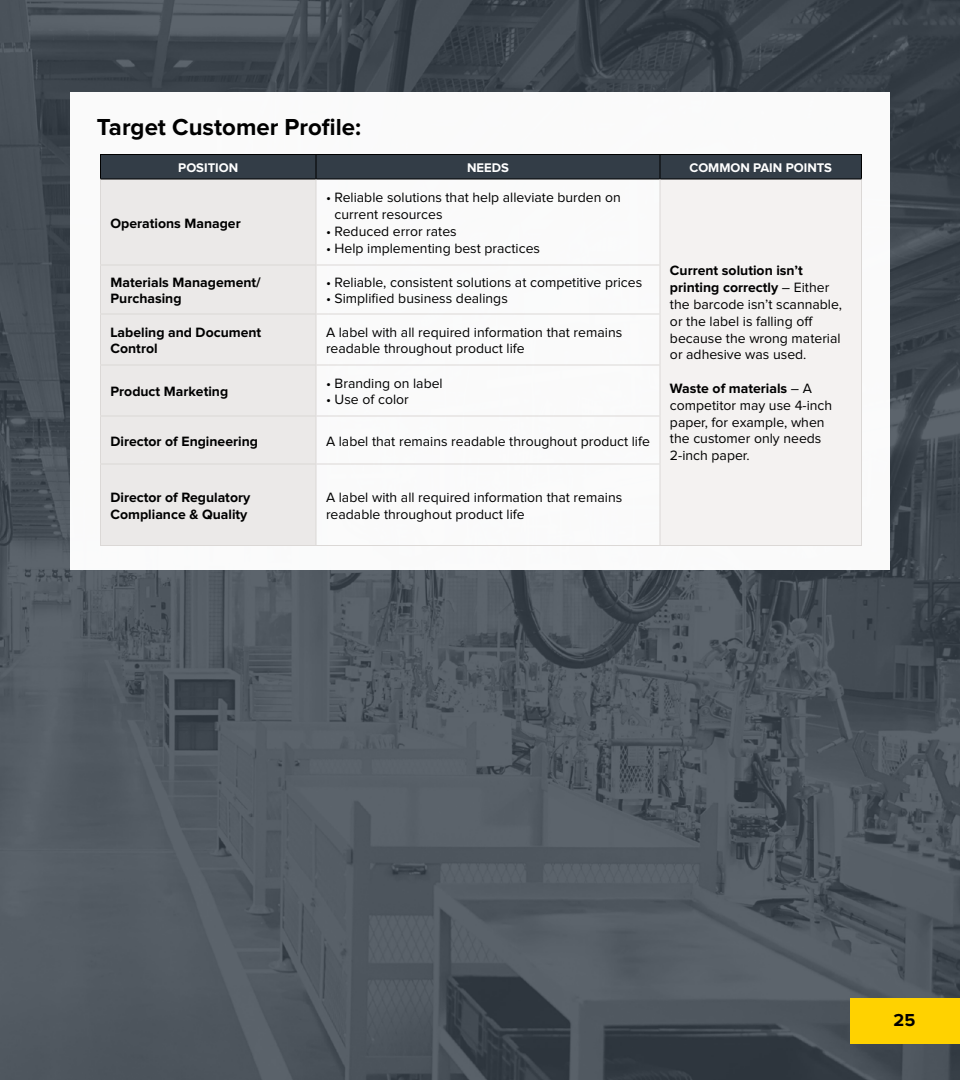
<style>
.page{position:relative;width:960px;height:1080px;background:#fff}
.page>*{position:absolute;margin:0;border:0;box-sizing:border-box;transform-origin:0 0}
.t1{font:700 24px "Proxima Nova";color:#000}
.t2{font:700 18px "Proxima Nova";color:#000}
.t3{font:14px/16.8px "Proxima Nova";color:#000}
.t4{font:700 14px/16.8px "Proxima Nova";color:#000}
.t5{font:700 13px "Proxima Nova";color:#fff}
.s1{font-weight:700}
</style>
<div class="page">
<img style="left:0;top:0;width:960px;height:1080px">
<div style="left:70px;top:92px;width:820px;height:478px;background:#fff"></div>
<div style="left:101px;top:180px;width:215px;height:365px;background:#ebe9e8"></div>
<div style="left:660px;top:179px;width:202px;height:367px;background:#f4f2f1"></div>
<div style="left:100px;top:154px;width:762px;height:24px;background:#333d47"></div>
<hr style="left:100px;top:178px;width:216px;height:2px;background:#000">
<hr style="left:316px;top:178px;width:344px;height:2px;background:#000">
<hr style="left:660px;top:178px;width:202px;height:2px;background:#000">
<hr style="left:100px;top:180px;width:1px;height:84px;background:#dbd8d6">
<hr style="left:316px;top:180px;width:1px;height:84px;background:#dbd8d6">
<hr style="left:660px;top:180px;width:1px;height:84px;background:#dbd8d6">
<hr style="left:861px;top:180px;width:1px;height:85px;background:#dbd8d6">
<hr style="left:861px;top:265px;width:1px;height:49px;background:#dbd8d6">
<hr style="left:861px;top:314px;width:1px;height:51px;background:#dbd8d6">
<hr style="left:861px;top:365px;width:1px;height:51px;background:#dbd8d6">
<hr style="left:861px;top:416px;width:1px;height:48px;background:#dbd8d6">
<hr style="left:861px;top:464px;width:1px;height:81px;background:#dbd8d6">
<hr style="left:660px;top:545px;width:202px;height:1px;background:#dbd8d6">
<hr style="left:100px;top:264px;width:216px;height:2px;background:#dbd8d6">
<hr style="left:100px;top:266px;width:1px;height:48px;background:#dbd8d6">
<hr style="left:316px;top:264px;width:344px;height:2px;background:#dbd8d6">
<hr style="left:316px;top:266px;width:1px;height:48px;background:#dbd8d6">
<hr style="left:660px;top:266px;width:1px;height:48px;background:#dbd8d6">
<hr style="left:100px;top:314px;width:216px;height:1px;background:#dbd8d6">
<hr style="left:100px;top:314px;width:1px;height:50px;background:#dbd8d6">
<hr style="left:316px;top:314px;width:344px;height:1px;background:#dbd8d6">
<hr style="left:316px;top:314px;width:1px;height:50px;background:#dbd8d6">
<hr style="left:660px;top:314px;width:1px;height:50px;background:#dbd8d6">
<hr style="left:100px;top:364px;width:216px;height:2px;background:#dbd8d6">
<hr style="left:100px;top:366px;width:1px;height:50px;background:#dbd8d6">
<hr style="left:316px;top:364px;width:344px;height:2px;background:#dbd8d6">
<hr style="left:316px;top:366px;width:1px;height:50px;background:#dbd8d6">
<hr style="left:660px;top:366px;width:1px;height:50px;background:#dbd8d6">
<hr style="left:100px;top:416px;width:216px;height:1px;background:#dbd8d6">
<hr style="left:100px;top:416px;width:1px;height:48px;background:#dbd8d6">
<hr style="left:316px;top:416px;width:344px;height:1px;background:#dbd8d6">
<hr style="left:316px;top:416px;width:1px;height:48px;background:#dbd8d6">
<hr style="left:660px;top:416px;width:1px;height:48px;background:#dbd8d6">
<hr style="left:100px;top:464px;width:216px;height:1px;background:#dbd8d6">
<hr style="left:100px;top:464px;width:1px;height:81px;background:#dbd8d6">
<hr style="left:316px;top:464px;width:344px;height:1px;background:#dbd8d6">
<hr style="left:316px;top:464px;width:1px;height:81px;background:#dbd8d6">
<hr style="left:660px;top:464px;width:1px;height:81px;background:#dbd8d6">
<hr style="left:100px;top:545px;width:216px;height:1px;background:#dbd8d6">
<hr style="left:316px;top:545px;width:344px;height:1px;background:#dbd8d6">
<div style="left:850px;top:998px;width:109px;height:46px;background:#ffd200"></div>
<h1 class="t1" style="left:97px;top:116px;width:266px">Target Customer Profile:</h1>
<p class="t5" style="left:178px;top:162px;width:61px">POSITION</p>
<p class="t5" style="left:467px;top:162px;width:43px">NEEDS</p>
<p class="t5" style="left:689px;top:162px;width:144px">COMMON PAIN POINTS</p>
<p class="t4" style="left:110px;top:215px;width:132px">Operations Manager</p>
<p class="t3" style="left:335px;top:190px;width:288px;text-indent:-9px">• Reliable solutions that help alleviate burden on current resources</p>
<p class="t3" style="left:326px;top:223px;width:132px">• Reduced error rates</p>
<p class="t3" style="left:326px;top:240px;width:216px">• Help implementing best practices</p>
<p class="t4" style="left:110px;top:274px;width:152px">Materials Management/<br>Purchasing</p>
<p class="t3" style="left:326px;top:274px;width:318px">• Reliable, consistent solutions at competitive prices</p>
<p class="t3" style="left:326px;top:291px;width:183px">• Simplified business dealings</p>
<p class="t4" style="left:110px;top:324px;width:152px">Labeling and Document<br>Control</p>
<p class="t3" style="left:326px;top:324px;width:298px">A label with all required information that remains readable throughout product life</p>
<p class="t4" style="left:110px;top:384px;width:119px">Product Marketing</p>
<p class="t3" style="left:326px;top:375px;width:118px">• Branding on label</p>
<p class="t3" style="left:326px;top:392px;width:84px">• Use of color</p>
<p class="t4" style="left:110px;top:433px;width:149px">Director of Engineering</p>
<p class="t3" style="left:326px;top:433px;width:326px">A label that remains readable throughout product life</p>
<p class="t4" style="left:110px;top:489px;width:141px">Director of Regulatory<br>Compliance &amp; Quality</p>
<p class="t3" style="left:326px;top:489px;width:298px">A label with all required information that remains readable throughout product life</p>
<p class="t3" style="left:670px;top:263px;width:174px"><span class="s1">Current solution isn’t printing correctly</span> – Either the barcode isn’t scannable, or the label is falling off because the wrong material or adhesive was used.</p>
<p class="t3" style="left:670px;top:381px;width:164px"><span class="s1">Waste of materials</span> – A competitor may use 4-inch paper, for example, when the customer only needs<br>2-inch paper.</p>
<p class="t2" style="left:894px;top:1011px;width:23px">25</p>
</div>
